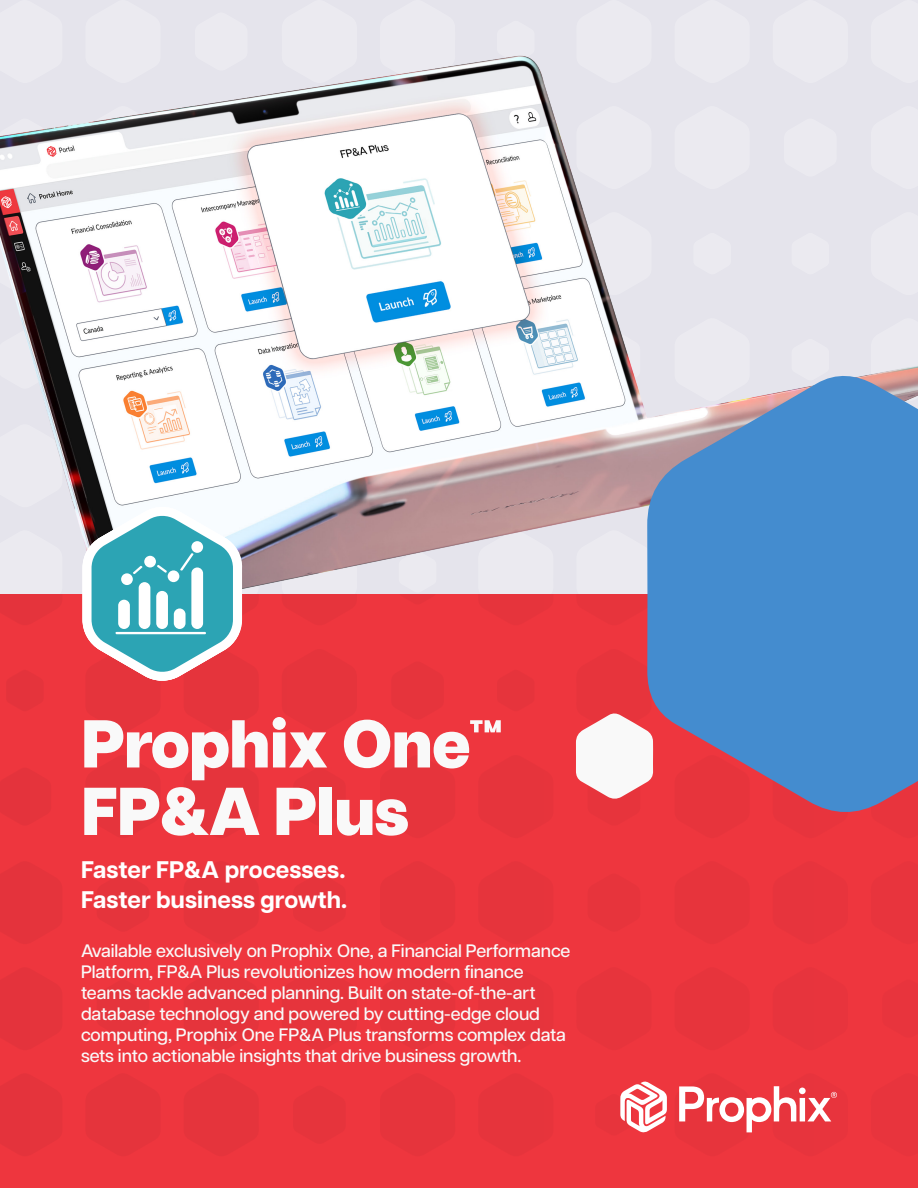
<style>
.page{position:relative;width:918px;height:1188px;background:#fff}
.page>*{position:absolute;margin:0;border:0;box-sizing:border-box;transform-origin:0 0}
.t1{font:800 67.5px/67.5px "Articulat CF";letter-spacing:-.02em;color:#f9f9f9}
.t2{font:700 24px/30px "Articulat CF";color:#fff}
.Body{font:500 18px/21px "Articulat CF";letter-spacing:-.005em;color:#f9f9f9}
</style>
<div class="page">
<div style="left:0;top:0;width:63px;height:28px;background:#ebeaf0"></div>
<div style="left:85px;top:0;width:76px;height:28px;background:#ebeaf0"></div>
<svg style="left:195px;top:12px;width:53px;height:16px"></svg>
<div style="left:282px;top:0;width:75px;height:28px;background:#ebeaf0"></div>
<div style="left:380px;top:0;width:75px;height:28px;background:#ebeaf0"></div>
<svg style="left:497px;top:20px;width:38px;height:8px"></svg>
<div style="left:576px;top:0;width:76px;height:28px;background:#ebeaf0"></div>
<div style="left:675px;top:0;width:75px;height:28px;background:#ebeaf0"></div>
<div style="left:773px;top:0;width:75px;height:28px;background:#ebeaf0"></div>
<svg style="left:871px;top:0;width:47px;height:28px"></svg>
<img style="left:0;top:28px;width:918px;height:566px">
<div style="left:0;top:530px;width:63px;height:64px;background:#ebeaf0"></div>
<svg style="left:282px;top:530px;width:75px;height:64px;background:#bfa7ac"></svg>
<div style="left:399px;top:551px;width:37px;height:43px;background:#ebeaf0"></div>
<div style="left:478px;top:530px;width:75px;height:64px;background:#ebeaf0"></div>
<div style="left:576px;top:530px;width:71px;height:64px;background:#ebeaf0"></div>
<div style="left:0;top:594px;width:918px;height:594px;background:#ee363e"></div>
<svg style="left:679px;top:1086px;width:158px;height:47px"></svg>
<svg style="left:620px;top:1081px;width:47px;height:52px"></svg>
<svg style="left:647px;top:372px;width:271px;height:440px;background:#618ac2"></svg>
<svg style="left:576px;top:649px;width:77px;height:163px"></svg>
<svg style="left:78px;top:499px;width:181px;height:182px"></svg>
<p class="t1" style="left:81px;top:716px;width:424px">Prophix One™<br>FP&amp;A Plus</p>
<p class="t2" style="left:81px;top:856px;width:268px">Faster FP&amp;A processes.<br>Faster business growth.</p>
<p class="Body" style="left:81px;top:940px;width:491px">Available exclusively on Prophix One, a Financial Performance Platform, FP&amp;A Plus revolutionizes how modern finance teams tackle advanced planning. Built on state-of-the-art database technology and powered by cutting-edge cloud computing, Prophix One FP&amp;A Plus transforms complex data sets into actionable insights that drive business growth.</p>
</div>
